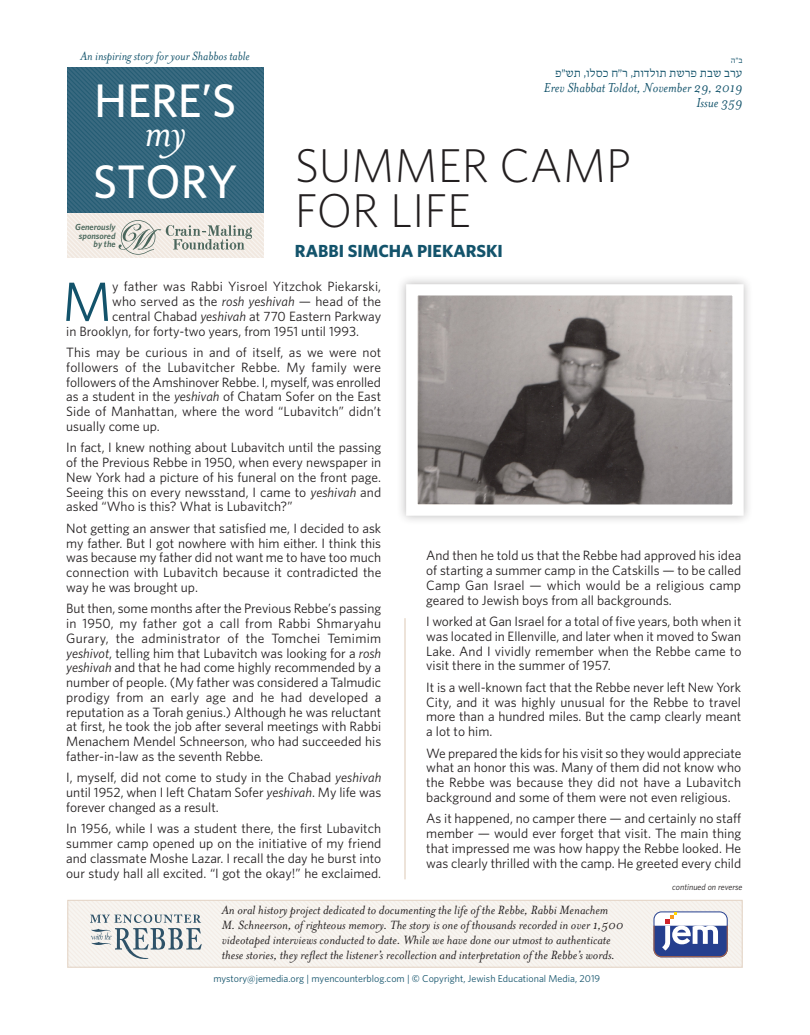
<style>
.page{position:relative;width:810px;height:1035px;background:#fff}
.page>*{position:absolute;margin:0;border:0;box-sizing:border-box;transform-origin:0 0}
.t1{font:55.38px "Whitney";color:#13536b}
.Story_Title{font:300 47.5px "Whitney";color:#231f20}
.t2{font:500 47.12px "Whitney";color:#fff}
.t3{font:italic 47.12px "Mrs Eaves OT";color:#fff}
.Story_Title-2{font:700 17.5px "Whitney";color:#13536b}
.Date_-_English{font:italic 15px "Mrs Eaves OT";color:#13536b}
.t4{font:italic 13.75px/15px "Mrs Eaves OT";color:#231f20;scale:1.06 1}
.t5{font:italic 13.75px "Mrs Eaves OT";color:#13536b}
.Story_Body{font:13.5px/14.8px "Whitney";color:#231f20;text-align:justify}
.Story_Body-2{font:13.5px "Whitney";letter-spacing:.02em;color:#231f20}
.Date_-_Hebrew{font:300 12.5px "Fb Adama";color:#13536b}
.t6{font:10px "Whitney";color:#13536b}
.t7{font:italic 600 8.88px "Whitney";color:#4a675b}
.t8{font:italic 8.75px "Whitney";color:#231f20}
.Date_-_Hebrew-2{font:300 8.75px "Fb Adama";color:#13536b}
.s1{font-style:italic}
.s2{font-weight:500}
</style>
<div class="page">
<hr style="left:404px;top:618px;width:2px;height:261px;background:#e3d3c4">
<div style="left:70px;top:902px;width:670px;height:64px;background:#f6f3ee"></div>
<div style="left:68px;top:900px;width:674px;height:68px;border:1px solid #e3d3c4"></div>
<svg style="left:90px;top:914px;width:112px;height:45px"></svg>
<img style="left:68px;top:68px;width:195px;height:146px">
<div style="left:68px;top:214px;width:195px;height:43px;background:#f0e8df"></div>
<svg style="left:119px;top:220px;width:133px;height:35px"></svg>
<svg style="left:654px;top:912px;width:74px;height:45px"></svg>
<div style="left:397px;top:275px;width:356px;height:250px;background:#231f20;opacity:.3"></div>
<img style="left:418px;top:296px;width:314px;height:208px">
<div style="left:406px;top:284px;width:338px;height:232px;border:11px solid #fff"></div>
<p class="t5" style="left:81px;top:48px;width:171px">An inspiring story foryour Shabbos table</p>
<p class="t2" style="left:94px;top:70px;width:144px">HERE S’</p>
<p class="t3" style="left:144px;top:106px;width:43px">my</p>
<p class="Date_-_Hebrew-2" style="left:731px;top:56px;width:13px">ב”ה</p>
<p class="Date_-_Hebrew" style="left:555px;top:67px;width:189px">ש״ פ שתתו לד ות ,ר ’ ’ חכסל ו ,ת שבתפר ערב</p>
<p class="Date_-_English" style="left:544px;top:80px;width:200px">Erev Shabbat Toldot, November 29, 2019</p>
<p class="Date_-_English" style="left:696px;top:95px;width:48px">Issue 359</p>
<p class="Story_Title" style="left:295px;top:134px;width:338px">SUMMER CAMP</p>
<p class="t2" style="left:93px;top:150px;width:146px">STORY</p>
<p class="Story_Title" style="left:295px;top:179px;width:178px">FOR LIFE</p>
<p class="Story_Title-2" style="left:295px;top:239px;width:209px">RABBI SIMCHA PIEKARSKI</p>
<p class="t7" style="left:75px;top:221px;width:42px">Generously</p>
<p class="t7" style="left:79px;top:230px;width:38px">sponsored</p>
<p class="t7" style="left:94px;top:238px;width:24px">by the</p>
<p class="Story_Body" style="left:112px;top:279px;width:271px">y father was Rabbi Yisroel Yitzchok Piekarski,</p>
<p class="t1" style="left:62px;top:265px;width:52px">M</p>
<p class="Story_Body" style="left:112px;top:294px;width:270px">who served as the <span class="s1">rosh yeshivah</span> — head of the</p>
<p class="Story_Body" style="left:112px;top:309px;width:270px">central Chabad <span class="s1">yeshivah</span> at 770 Eastern Parkway</p>
<p class="Story_Body" style="left:66px;top:323px;width:294px">in Brooklyn, for forty-two years, from 1951 until 1993.</p>
<p class="Story_Body" style="left:66px;top:345px;width:317px;text-align:right">This may be curious in and of itself, as we were not were</p>
<p class="Story_Body" style="left:66px;top:360px;width:317px;text-align:left">followers<br>followers of the Amshinover Rebbe ,I. myself, was enrolled as a student in the <span class="s1">yeshivah</span> of Chatam Sofer on the East Side of Manhattan, where the word “Lubavitch” didn t’ usually come up.</p>
<p class="Story_Body" style="left:66px;top:440px;width:317px">In fact I, knew nothing about Lubavitch until the passing of the Previous Rebbe in 1950, when every newspaper in New York had a picture of his funeral on the front page.<br>Seeing this on every newsstand I, came to <span class="s1">yeshivah</span> and asked “Who is this? What is Lubavitch “?</p>
<p class="Story_Body" style="left:66px;top:521px;width:317px">Not getting an answer that satisfied me I, decided to ask my father. But I got nowhere with him either I. think this was because my father did not want me to have too much connection with Lubavitch because it contradicted the way he was brought up.</p>
<p class="Story_Body" style="left:66px;top:601px;width:317px;text-align:right">But then, some months after the Previous Rebbe s’ passing in 1950, my father got a call from Rabbi Shmaryahu<br>Temimim</p>
<p class="Story_Body" style="left:143px;top:360px;width:20px">the</p>
<p class="Story_Body" style="left:167px;top:360px;width:69px">Lubavitcher</p>
<p class="Story_Body" style="left:241px;top:360px;width:40px">Rebbe.</p>
<p class="Story_Body" style="left:312px;top:360px;width:37px">family</p>
<p class="Story_Body" style="left:125px;top:360px;width:13px">of</p>
<p class="Story_Body" style="left:286px;top:360px;width:20px">My</p>
<p class="Story_Body" style="left:426px;top:548px;width:317px">And then he told us that the Rebbe had approved his idea of starting a summer camp in the Catskills — to be called Camp Gan Israel — which would be a religious camp geared to Jewish boys from all backgrounds.</p>
<p class="Story_Body" style="left:426px;top:614px;width:317px">I worked at Gan Israel for a total of five years, both when it was located in Ellenville, and later when it moved to Swan Lake. And I vividly remember when the Rebbe came to visit there in the summer of 1957.</p>
<p class="Story_Body" style="left:426px;top:679px;width:317px">isIt a well-known fact that the Rebbe never left New York City, and it was highly unusual for the Rebbe to travel more than a hundred miles. But the camp clearly meant a lot to him.</p>
<p class="Story_Body" style="left:426px;top:745px;width:317px">We prepared the kids for his visit so they would appreciate what an honor this was. Many of them did not know who the Rebbe was because they did not have a Lubavitch background and some of them were not even religious.</p>
<p class="Story_Body" style="left:426px;top:811px;width:317px">As it happened, no camper there — and certainly no staff member — would ever forget that visit. The main thing that impressed me was how happy the Rebbe looked. He was clearly thrilled with the camp. He greeted every child</p>
<p class="Story_Body" style="left:116px;top:631px;width:20px">the</p>
<p class="Story_Body-2" style="left:141px;top:629px;width:80px">administrator</p>
<p class="Story_Body" style="left:246px;top:631px;width:20px">the</p>
<p class="Story_Body-2" style="left:271px;top:629px;width:51px">Tomchei</p>
<p class="Story_Body" style="left:227px;top:631px;width:13px">of</p>
<p class="Story_Body" style="left:66px;top:631px;width:44px">Gurary,</p>
<p class="Story_Body" style="left:66px;top:645px;width:316px"><span class="s1">yeshivot</span>, telling him that Lubavitch was looking for a <span class="s1">rosh</span></p>
<p class="Story_Body" style="left:66px;top:660px;width:316px"><span class="s1">yeshivah</span> and that he had come highly recommended by a</p>
<p class="Story_Body" style="left:66px;top:675px;width:317px">number of people (. My father was considered a Talmudic</p>
<p class="Story_Body" style="left:375px;top:690px;width:8px">a</p>
<p class="Story_Body" style="left:66px;top:690px;width:317px;text-align:left">prodigy<br>reputation as a Torah genius.) Although he was reluctant at first, he took the job after several meetings with Rabbi Menachem Mendel Schneerson, who had succeeded his father i n- -law as the seventh Rebbe.</p>
<p class="Story_Body" style="left:66px;top:770px;width:317px">,I myself, did not come to study in the Chabad <span class="s1">yeshivah </span>until 1952, when I left Chatam Sofer <span class="s1">yeshivah</span>. My life was forever changed as a result.</p>
<p class="Story_Body" style="left:66px;top:821px;width:317px">In 1956, while I was a student there, the first Lubavitch summer camp opened up on the initiative of my friend and classmate Moshe Lazar I. recall the day he burst into our study hall all excited “. I got the okay!” he exclaimed.</p>
<p class="Story_Body" style="left:171px;top:690px;width:30px">early</p>
<p class="Story_Body" style="left:233px;top:690px;width:23px">and</p>
<p class="Story_Body" style="left:260px;top:690px;width:15px">he</p>
<p class="Story_Body" style="left:281px;top:690px;width:23px">had</p>
<p class="Story_Body-2" style="left:309px;top:688px;width:61px">developed</p>
<p class="Story_Body" style="left:116px;top:690px;width:29px">from</p>
<p class="Story_Body" style="left:150px;top:690px;width:15px">an</p>
<p class="Story_Body" style="left:206px;top:690px;width:22px">age</p>
<p class="t4" style="left:222px;top:903px;width:380px">An oral history project dedicated to documenting the life ofthe Rebbe, Rabbi Menachem M. Schneerson of, righteous memory. The story is one ofthousands recorded in over 1,500 videotaped interviews conducted to date. While we have done our utmost to authenticate these stories, they reflect the listeners’ recollection and interpretation ofthe Rebbes’ words.</p>
<p class="t6" style="left:213px;top:972px;width:388px">mystory@jemedia.org | myencounterblog.com | <span class="s2">©</span> Copyright, Jewish Educational Media, 2019</p>
<p class="t8" style="left:672px;top:881px;width:72px">continued on reverse</p>
</div>
